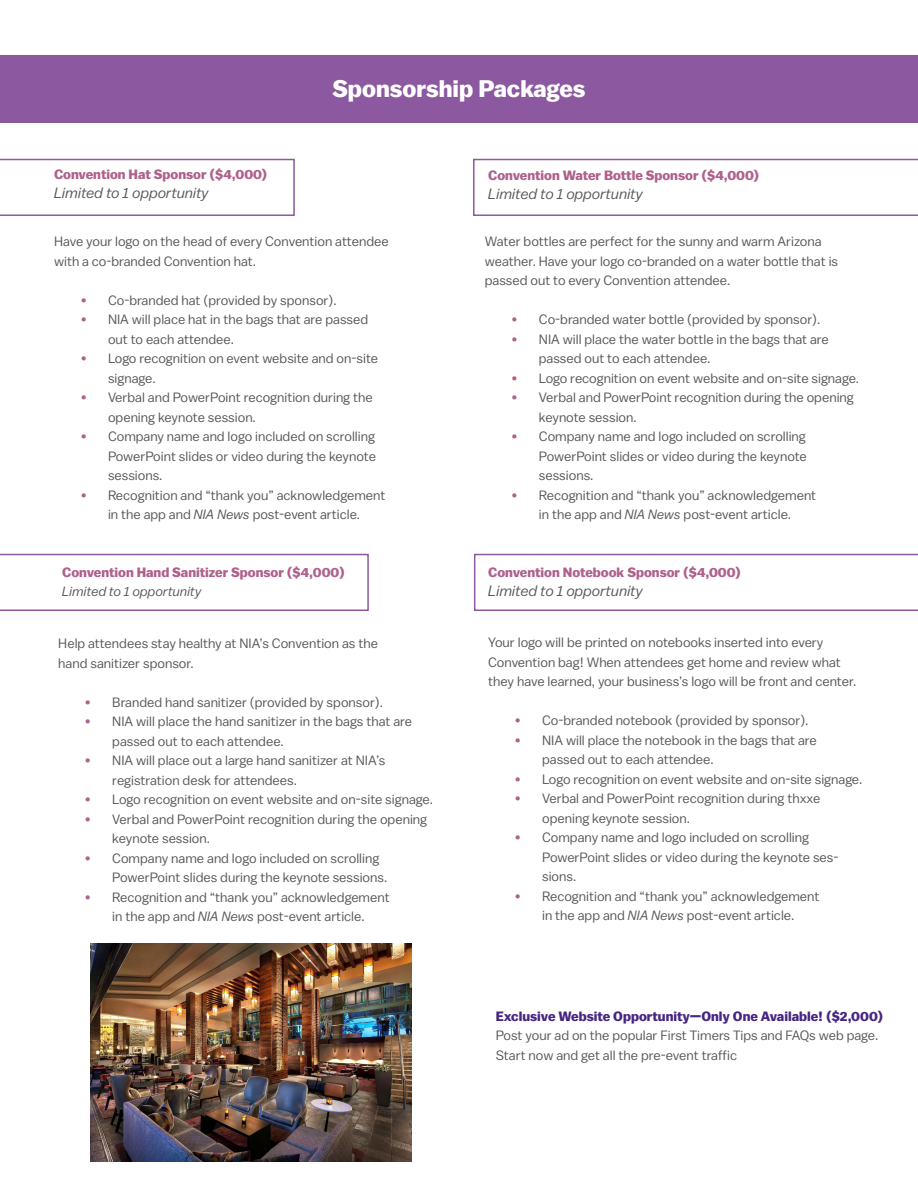
<style>
.page{position:relative;width:918px;height:1188px;background:#fff}
.page>*{position:absolute;margin:0;border:0;box-sizing:border-box;transform-origin:0 0}
.t1{font:700 24px "Balto";color:#fff}
.Default{font:italic 15px "Balto";color:#57585a}
.t2{font:13.5px/19.5px "Balto";color:#57585a}
.Default-2{font:700 13.5px "Balto";color:#af608b}
.t3{font:italic 13.5px "Balto";color:#57585a}
.s1{color:#af608b}
.s2{font-style:italic}
.s3{font-weight:700;color:#472683}
</style>
<div class="page">
<div style="left:0;top:55px;width:918px;height:68px;background:#8c589f"></div>
<svg style="left:0;top:159px;width:295px;height:57px"></svg>
<svg style="left:473px;top:159px;width:445px;height:57px"></svg>
<svg style="left:474px;top:554px;width:444px;height:57px"></svg>
<svg style="left:0;top:554px;width:369px;height:57px"></svg>
<img style="left:91px;top:943px;width:320px;height:218px">
<p class="t1" style="left:332px;top:74px;width:255px">Sponsorship Packages</p>
<p class="Default-2" style="left:54px;top:166px;width:215px">Convention Hat Sponsor ($4,000)</p>
<p class="Default" style="left:54px;top:184px;width:156px">Limited to 1 opportunity</p>
<p class="t2" style="left:54px;top:231px;width:336px">Have your logo on the head of every Convention attendee with a co-branded Convention hat.</p>
<p class="t2" style="left:81px;top:290px;width:257px"><span class="s1">•</span> Co-branded hat (provided by sponsor).</p>
<p class="t2" style="left:108px;top:309px;width:262px;text-indent:-27px"><span class="s1">•</span> NIA will place hat in the bags that are passed out to each attendee.</p>
<p class="t2" style="left:108px;top:348px;width:272px;text-indent:-27px"><span class="s1">•</span> Logo recognition on event website and on-site signage.</p>
<p class="t2" style="left:108px;top:387px;width:266px;text-indent:-27px"><span class="s1">•</span> Verbal and PowerPoint recognition during the opening keynote session.</p>
<p class="t2" style="left:108px;top:426px;width:270px;text-align:justify;text-indent:-27px"><span class="s1">•</span> Company name and logo included on scrolling PowerPoint slides or video during the keynote sessions.</p>
<p class="t2" style="left:81px;top:485px;width:306px;text-align:center"><span class="s1">•</span> Recognition and “thank you” acknowledgement in the app and <span class="s2">NIA News</span> post-event article.</p>
<p class="Default-2" style="left:62px;top:564px;width:284px">Convention Hand Sanitizer Sponsor ($4,000)</p>
<p class="t3" style="left:62px;top:583px;width:141px">Limited to 1 opportunity</p>
<p class="t2" style="left:58px;top:633px;width:321px">Help attendees stay healthy at NIA’s Convention as the hand sanitizer sponsor.</p>
<p class="t2" style="left:85px;top:692px;width:299px"><span class="s1">•</span> Branded hand sanitizer (provided by sponsor).</p>
<p class="t2" style="left:112px;top:711px;width:301px;text-indent:-27px"><span class="s1">•</span> NIA will place the hand sanitizer in the bags that are passed out to each attendee.</p>
<p class="t2" style="left:112px;top:750px;width:275px;text-indent:-27px"><span class="s1">•</span> NIA will place out a large hand sanitizer at NIA’s registration desk for attendees.</p>
<p class="t2" style="left:85px;top:789px;width:349px"><span class="s1">•</span> Logo recognition on event website and on-site signage.</p>
<p class="t2" style="left:112px;top:809px;width:316px;text-indent:-27px"><span class="s1">•</span> Verbal and PowerPoint recognition during the opening keynote session.</p>
<p class="t2" style="left:112px;top:848px;width:276px;text-indent:-27px"><span class="s1">•</span> Company name and logo included on scrolling<br>PowerPoint slides during the keynote sessions.</p>
<p class="t2" style="left:85px;top:887px;width:306px;text-align:center"><span class="s1">•</span> Recognition and “thank you” acknowledgement in the app and <span class="s2">NIA News</span> post-event article.</p>
<p class="Default-2" style="left:488px;top:167px;width:273px">Convention Water Bottle Sponsor ($4,000)</p>
<p class="Default" style="left:488px;top:185px;width:156px">Limited to 1 opportunity</p>
<p class="t2" style="left:485px;top:231px;width:355px">Water bottles are perfect for the sunny and warm Arizona weather. Have your logo co-branded on a water bottle that is passed out to every Convention attendee.</p>
<p class="t2" style="left:512px;top:309px;width:310px"><span class="s1">•</span> Co-branded water bottle (provided by sponsor).</p>
<p class="t2" style="left:539px;top:329px;width:291px;text-indent:-27px"><span class="s1">•</span> NIA will place the water bottle in the bags that are passed out to each attendee.</p>
<p class="t2" style="left:512px;top:368px;width:349px"><span class="s1">•</span> Logo recognition on event website and on-site signage.</p>
<p class="t2" style="left:539px;top:387px;width:316px;text-indent:-27px"><span class="s1">•</span> Verbal and PowerPoint recognition during the opening keynote session.</p>
<p class="t2" style="left:539px;top:426px;width:270px;text-align:justify;text-indent:-27px"><span class="s1">•</span> Company name and logo included on scrolling PowerPoint slides or video during the keynote sessions.</p>
<p class="t2" style="left:512px;top:485px;width:306px;text-align:center"><span class="s1">•</span> Recognition and “thank you” acknowledgement in the app and <span class="s2">NIA News</span> post-event article.</p>
<p class="Default-2" style="left:488px;top:564px;width:254px">Convention Notebook Sponsor ($4,000)</p>
<p class="Default" style="left:488px;top:582px;width:156px">Limited to 1 opportunity</p>
<p class="t2" style="left:488px;top:632px;width:370px">Your logo will be printed on notebooks inserted into every<br>Convention bag! When attendees get home and review what they have learned, your business’s logo will be front and center.</p>
<p class="t2" style="left:515px;top:710px;width:295px"><span class="s1">•</span> Co-branded notebook (provided by sponsor).</p>
<p class="t2" style="left:542px;top:730px;width:276px;text-indent:-27px"><span class="s1">•</span> NIA will place the notebook in the bags that are passed out to each attendee.</p>
<p class="t2" style="left:515px;top:769px;width:349px"><span class="s1">•</span> Logo recognition on event website and on-site signage.</p>
<p class="t2" style="left:542px;top:788px;width:280px;text-indent:-27px"><span class="s1">•</span> Verbal and PowerPoint recognition during thxxe opening keynote session.</p>
<p class="t2" style="left:542px;top:827px;width:298px;text-indent:-27px"><span class="s1">•</span> Company name and logo included on scrolling<br>PowerPoint slides or video during the keynote ses&shy;sions.</p>
<p class="t2" style="left:515px;top:886px;width:306px;text-align:center"><span class="s1">•</span> Recognition and “thank you” acknowledgement in the app and <span class="s2">NIA News</span> post-event article.</p>
<p class="t2" style="left:496px;top:1006px;width:389px"><span class="s3">Exclusive Website Opportunity—Only One Available! ($2,000)<br></span>Post your ad on the popular First Timers Tips and FAQs web page.<br>Start now and get all the pre-event traffic</p>
</div>
